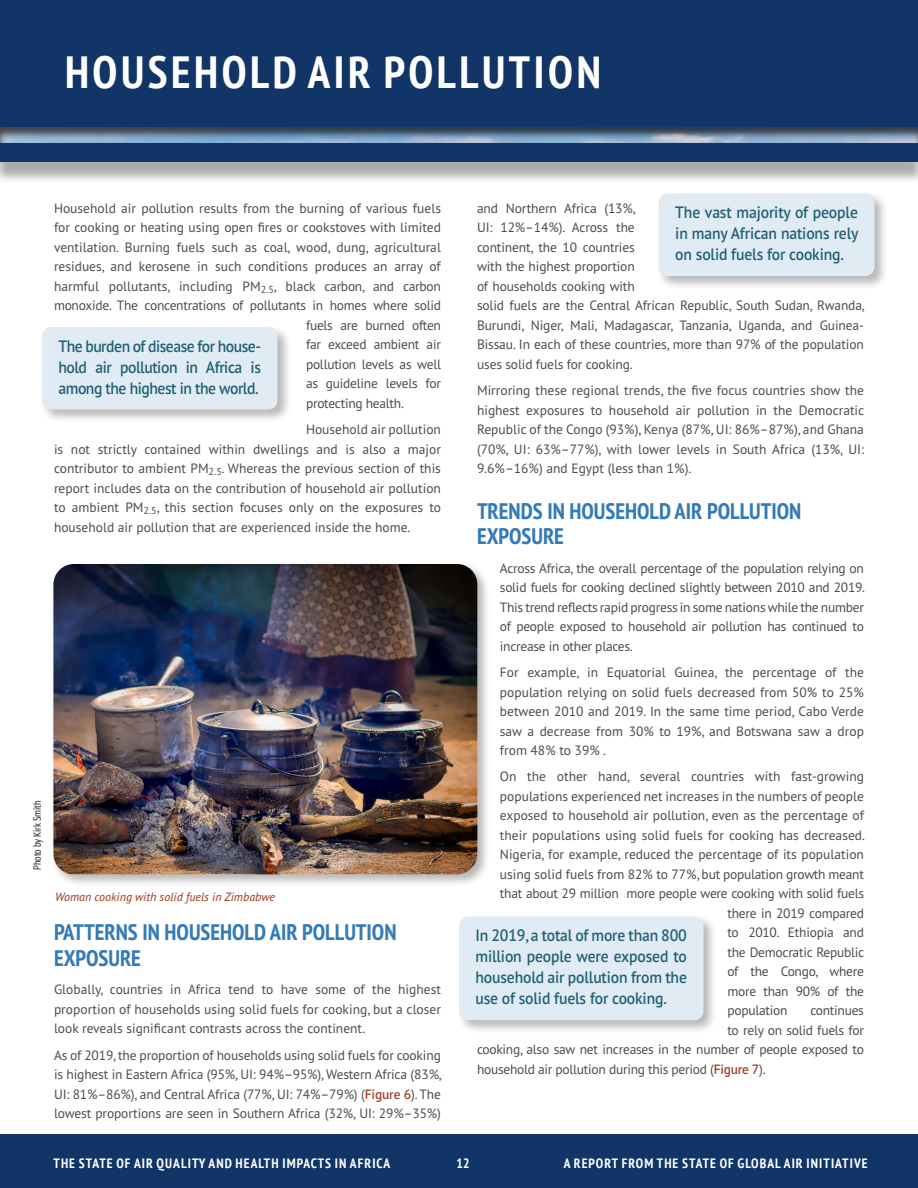
<style>
.page{position:relative;width:918px;height:1188px;background:#fff}
.page>*{position:absolute;margin:0;border:0;box-sizing:border-box;transform-origin:0 0}
.t1{font:700 condensed 45px "PT Sans";letter-spacing:.08em;color:#fff}
.t2{font:700 condensed 22.5px/25.5px "PT Sans Pro";color:#337ab7}
.t3{font:600 16.5px/21px "PT Sans Pro";letter-spacing:-.01em;color:#226273;text-align:justify;scale:.95 1}
.t4{font:13.5px/19.5px "PT Sans Pro";letter-spacing:-.01em;color:#4b4c4d;text-align:justify}
.t5{font:700 condensed 13.5px "PT Sans";letter-spacing:.08em;color:#fff}
.t6{font:italic 12px "PT Sans Pro";color:#9d3820}
.t7{font:condensed 10.5px "PT Sans";letter-spacing:-.01em;color:#231f20}
.s1{font-weight:600;color:#a24028}
</style>
<div class="page">
<div style="left:0;top:1134px;width:918px;height:54px;background:#113566"></div>
<div style="left:0;top:5px;width:918px;height:179px;background:#231f20;opacity:.37"></div>
<div style="left:0;top:0;width:918px;height:162px;background:#113566"></div>
<div style="left:0;top:127px;width:918px;height:18px;background:#231f20;opacity:.75"></div>
<div style="left:40px;top:325px;width:252px;height:99px;background:#231f20;opacity:.32"></div>
<div style="left:42px;top:327px;width:236px;height:83px;background:#e0ebf4;border-radius:9px"></div>
<div style="left:50px;top:561px;width:440px;height:326px;background:#231f20;opacity:.32"></div>
<img style="left:53px;top:564px;width:424px;height:310px">
<div style="left:657px;top:191px;width:232px;height:99px;background:#231f20;opacity:.32"></div>
<div style="left:659px;top:194px;width:216px;height:82px;background:#e0ebf4;border-radius:9px"></div>
<div style="left:457px;top:914px;width:261px;height:120px;background:#231f20;opacity:.32"></div>
<div style="left:459px;top:917px;width:245px;height:103px;background:#e0ebf4;border-radius:9px"></div>
<h1 class="t1" style="left:65px;top:42px;width:537px">HOUSEHOLD AIR POLLUTION</h1>
<p class="t4" style="left:54px;top:198px;width:389px">Household air pollution results from the burning of various fuels</p>
<p class="t4" style="left:54px;top:218px;width:389px">for cooking or heating using open fires or cookstoves with limited</p>
<p class="t4" style="left:54px;top:237px;width:388px">ventilation. Burning fuels such as coal, wood, dung, agricultural</p>
<p class="t4" style="left:54px;top:257px;width:388px">residues, and kerosene in such conditions produces an array of</p>
<p class="t4" style="left:54px;top:276px;width:389px">harmful pollutants, including PM<sub>2.5</sub>, black carbon, and carbon</p>
<p class="t4" style="left:54px;top:296px;width:389px">monoxide. The concentrations of pollutants in homes where solid</p>
<p class="t4" style="left:306px;top:315px;width:137px">fuels are burned often</p>
<p class="t4" style="left:306px;top:335px;width:137px">far exceed ambient air</p>
<p class="t4" style="left:306px;top:354px;width:137px">pollution levels as well</p>
<p class="t4" style="left:306px;top:374px;width:136px">as guideline levels for</p>
<p class="t4" style="left:306px;top:393px;width:99px">protecting health.</p>
<p class="t4" style="left:54px;top:419px;width:389px;text-indent:252px">Household air pollution is not strictly contained within dwellings and is also a major contributor to ambient PM<sub>2.5</sub>. Whereas the previous section of this report includes data on the contribution of household air pollution to ambient PM<sub>2.5</sub>, this section focuses only on the exposures to household air pollution that are experienced inside the home.</p>
<p class="t3" style="left:58px;top:335px;width:215px">The burden of disease for house&shy;hold air pollution in Africa is among the highest in the world.</p>
<p class="t7" style="left:30px;top:870px;width:71px;rotate:-90deg">Photo by Kirk Smith</p>
<p class="t6" style="left:55px;top:889px;width:222px">Woman cooking with solid fuels in Zimbabwe</p>
<h2 class="t2" style="left:54px;top:919px;width:344px">PATTERNS IN HOUSEHOLD AIR POLLUTION<br>EXPOSURE</h2>
<p class="t4" style="left:54px;top:980px;width:389px">Globally, countries in Africa tend to have some of the highest proportion of households using solid fuels for cooking, but a closer look reveals significant contrasts across the continent.</p>
<p class="t4" style="left:54px;top:1045px;width:390px">As of 2019, the proportion of households using solid fuels for cooking is highest in Eastern Africa (95%, UI: 94%–95%), Western Africa (83%, UI: 81%–86%), and Central Africa (77%, UI: 74%–79%) (<span class="s1">Figure 6</span>). The lowest proportions are seen in Southern Africa (32%, UI: 29%–35%)</p>
<p class="t4" style="left:477px;top:198px;width:390px;text-align:left">and Northern Africa (13%,<br>UI: 12%–14%). Across the<br>continent, the 10 countries<br>with the highest proportion<br>of households cooking with<br>solid fuels are the Central African Republic, South Sudan, Rwanda, Burundi, Niger, Mali, Madagascar, Tanzania, Uganda, and Guinea-Bissau. In each of these countries, more than 97% of the population uses solid fuels for cooking.</p>
<p class="t4" style="left:477px;top:380px;width:389px">Mirroring these regional trends, the five focus countries show the highest exposures to household air pollution in the Democratic Republic of the Congo (93%), Kenya (87%, UI: 86%–87%), and Ghana (70%, UI: 63%–77%), with lower levels in South Africa (13%, UI:<br>9.6%–16%) and Egypt (less than 1%).</p>
<h2 class="t2" style="left:477px;top:498px;width:326px">TRENDS IN HOUSEHOLD AIR POLLUTION<br>EXPOSURE</h2>
<p class="t4" style="left:500px;top:558px;width:367px">Across Africa, the overall percentage of the population relying on solid fuels for cooking declined slightly between 2010 and 2019.<br>This trend reflects rapid progress in some nations while the number of people exposed to household air pollution has continued to increase in other places.</p>
<p class="t4" style="left:500px;top:662px;width:366px">For example, in Equatorial Guinea, the percentage of the population relying on solid fuels decreased from 50% to 25% between 2010 and 2019. In the same time period, Cabo Verde saw a decrease from 30% to 19%, and Botswana saw a drop from 48% to 39% .</p>
<p class="t4" style="left:500px;top:767px;width:366px">On the other hand, several countries with fast-growing</p>
<p class="t4" style="left:500px;top:786px;width:366px">populations experienced net increases in the numbers of people</p>
<p class="t4" style="left:500px;top:806px;width:366px">exposed to household air pollution, even as the percentage of</p>
<p class="t4" style="left:500px;top:825px;width:367px">their populations using solid fuels for cooking has decreased.</p>
<p class="t4" style="left:500px;top:845px;width:366px">Nigeria, for example, reduced the percentage of its population</p>
<p class="t4" style="left:500px;top:864px;width:366px">using solid fuels from 82% to 77%, but population growth meant</p>
<p class="t4" style="left:500px;top:884px;width:366px">that about 29 million more people were cooking with solid fuels</p>
<p class="t4" style="left:728px;top:903px;width:138px">there in 2019 compared</p>
<p class="t4" style="left:728px;top:923px;width:138px">to 2010. Ethiopia and</p>
<p class="t4" style="left:728px;top:942px;width:138px">the Democratic Republic</p>
<p class="t4" style="left:728px;top:962px;width:138px">of the Congo, where</p>
<p class="t4" style="left:728px;top:981px;width:138px">more than 90% of the</p>
<p class="t4" style="left:728px;top:1001px;width:62px">population</p>
<p class="t4" style="left:810px;top:1001px;width:55px">continues</p>
<p class="t4" style="left:728px;top:1020px;width:138px">to rely on solid fuels for</p>
<p class="t4" style="left:477px;top:1040px;width:389px">cooking, also saw net increases in the number of people exposed to</p>
<p class="t4" style="left:477px;top:1059px;width:290px">household air pollution during this period (<span class="s1">Figure 7</span>).</p>
<p class="t3" style="left:675px;top:202px;width:194px">The vast majority of people in many African nations rely on solid fuels for cooking.</p>
<p class="t3" style="left:476px;top:925px;width:224px">In 2019, a total of more than 800 million people were exposed to household air pollution from the use of solid fuels for cooking.</p>
<p class="t5" style="left:54px;top:1154px;width:338px">THE STATE OF AIR QUALITY AND HEALTH IMPACTS IN AFRICA</p>
<p class="t5" style="left:457px;top:1154px;width:14px">12</p>
<p class="t5" style="left:564px;top:1154px;width:306px">A REPORT FROM THE STATE OF GLOBAL AIR INITIATIVE</p>
</div>
